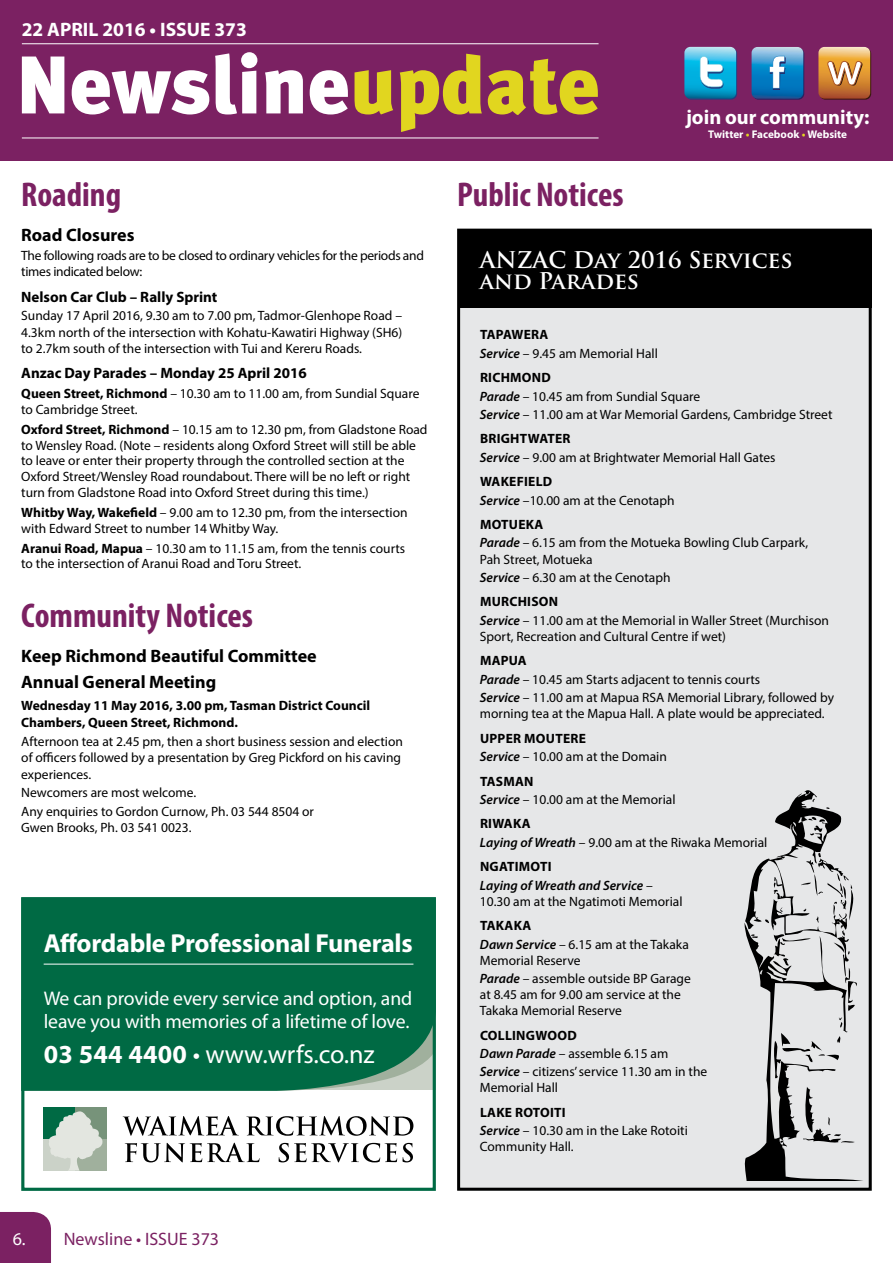
<style>
.page{position:relative;width:893px;height:1263px;background:#fff}
.page>*{position:absolute;margin:0;border:0;box-sizing:border-box;transform-origin:0 0}
.t1{font:900 81.6px "Meta Plus";color:#fff}
.t2{font:700 condensed 34.5px "Myriad Pro";color:#7b2162}
.t3{font:700 26.1px "Myriad Pro";letter-spacing:-.01em;color:#fff}
.t4{font:26.1px "Myriad Pro";letter-spacing:-.005em;color:#fff}
.t5{font:700 22.5px/21px "Trajan Pro";color:#fff}
.t6{font:700 20.4px "Myriad Pro";color:#fff}
.t7{font:19.8px/23.7px "Myriad Pro";letter-spacing:-.005em;color:#fff}
.t8{font:700 19.5px "Myriad Pro";color:#fff}
.t9{font:700 18px/25.2px "Myriad Pro";color:#000}
.t10{font:18px "Myriad Pro";color:#7b2162}
.t11{font:700 15px "Myriad Pro";color:#000}
.t12{font:13.5px/18.3px "Myriad Pro";color:#000}
.t13{font:13.5px/16.5px "Myriad Pro";letter-spacing:-.02em;color:#000}
.t14{font:700 13.5px/16.5px "Myriad Pro";color:#000}
.t15{font:italic 600 13.5px/18.3px "Myriad Pro";color:#000}
.t16{font:700 11.1px "Myriad Pro";color:#fff}
.s1{color:#e1d61f}
.s2{font-weight:700}
.s3{color:#fff}
.s4{font-weight:600;font-style:italic}
.s5{font-weight:700;font-style:normal}
.s6{font-weight:400;font-style:normal}
</style>
<div class="page">
<div style="left:0;top:1212px;width:51px;height:51px;background:#7b2162"></div>
<div style="left:25px;top:901px;width:407px;height:190px;background:#006a44"></div>
<div style="left:44px;top:1107px;width:31px;height:32px;background:#006a44"></div>
<div style="left:75px;top:1107px;width:32px;height:32px;background:#77937a"></div>
<div style="left:44px;top:1139px;width:31px;height:32px;background:#cbd2c8"></div>
<div style="left:75px;top:1139px;width:32px;height:32px;background:#a0b09d"></div>
<svg style="left:49px;top:1111px;width:54px;height:60px"></svg>
<svg style="left:123px;top:1116px;width:290px;height:46px"></svg>
<hr style="left:44px;top:964px;width:369px;height:1px;background:#fff">
<div style="left:21px;top:897px;width:415px;height:294px;border:3px solid #006a44"></div>
<div style="left:0;top:0;width:893px;height:160px;background:#7b2162"></div>
<svg style="left:753px;top:48px;width:51px;height:52px"></svg>
<svg style="left:752px;top:47px;width:51px;height:52px;background:#4194c9"></svg>
<svg style="left:685px;top:48px;width:52px;height:52px"></svg>
<svg style="left:684px;top:47px;width:52px;height:52px;background:#48b7da"></svg>
<svg style="left:819px;top:48px;width:52px;height:52px"></svg>
<svg style="left:818px;top:47px;width:52px;height:52px;background:#d39658"></svg>
<hr style="left:22px;top:138px;width:577px;height:1px;background:#fff">
<hr style="left:22px;top:43px;width:577px;height:1px;background:#fff">
<div style="left:459px;top:230px;width:413px;height:961px;background:#e6e7e8"></div>
<div style="left:459px;top:230px;width:413px;height:78px;background:#000"></div>
<div style="left:457px;top:229px;width:415px;height:962px;border:3px solid #000"></div>
<svg style="left:744px;top:790px;width:127px;height:390px"></svg>
<h3 class="t8" style="left:22px;top:17px;width:227px">22 APRIL 2016 • ISSUE 373</h3>
<h1 class="t1" style="left:15px;top:37px;width:586px">Newsline<span class="s1">update</span></h1>
<h2 class="t2" style="left:21px;top:173px;width:101px">Roading</h2>
<h2 class="t2" style="left:457px;top:173px;width:168px">Public Notices</h2>
<h3 class="t6" style="left:686px;top:103px;width:185px">join our community:</h3>
<p class="t16" style="left:708px;top:127px;width:140px">Twitter <span class="s1">•</span> Facebook <span class="s1">•</span> Website</p>
<h3 class="t9" style="left:21px;top:222px;width:115px">Road Closures</h3>
<p class="t13" style="left:21px;top:247px;width:404px">The following roads are to be closed to ordinary vehicles for the periods and times indicated below:</p>
<p class="t11" style="left:21px;top:287px;width:198px">Nelson Car Club – Rally Sprint</p>
<p class="t12" style="left:21px;top:307px;width:383px;line-height:16.5px;text-align:justify">Sunday 17 April 2016, 9.30 am to 7.00 pm, Tadmor-Glenhope Road – 4.3km north of the intersection with Kohatu-Kawatiri Highway (SH6) to 2.7km south of the intersection with Tui and Kereru Roads.</p>
<p class="t11" style="left:21px;top:363px;width:287px">Anzac Day Parades – Monday 25 April 2016</p>
<p class="t12" style="left:21px;top:385px;width:400px;line-height:15.8px"><span class="s2">Queen Street, Richmond</span> – 10.30 am to 11.00 am, from Sundial Square to Cambridge Street.</p>
<p class="t12" style="left:21px;top:421px;width:408px;line-height:15.8px"><span class="s2">Oxford Street, Richmond</span> – 10.15 am to 12.30 pm, from Gladstone Road to Wensley Road. (Note – residents along Oxford Street will still be able to leave or enter their property through the controlled section at the Oxford Street/Wensley Road roundabout. There will be no left or right turn from Gladstone Road into Oxford Street during this time.)</p>
<p class="t12" style="left:21px;top:504px;width:388px;line-height:15.8px"><span class="s2">Whitby Way, Wakefield</span> – 9.00 am to 12.30 pm, from the intersection with Edward Street to number 14 Whitby Way.</p>
<p class="t12" style="left:21px;top:540px;width:385px;line-height:15.8px"><span class="s2">Aranui Road, Mapua</span> – 10.30 am to 11.15 am, from the tennis courts to the intersection of Aranui Road and Toru Street.</p>
<h2 class="t2" style="left:21px;top:594px;width:233px">Community Notices</h2>
<h3 class="t9" style="left:21px;top:643px;width:297px">Keep Richmond Beautiful Committee<br>Annual General Meeting</h3>
<p class="t14" style="left:21px;top:697px;width:351px">Wednesday 11 May 2016, 3.00 pm, Tasman District Council<br>Chambers, Queen Street, Richmond.</p>
<p class="t12" style="left:21px;top:732px;width:383px;line-height:16.5px">Afternoon tea at 2.45 pm, then a short business session and election of officers followed by a presentation by Greg Pickford on his caving experiences.</p>
<p class="t12" style="left:21px;top:783px;width:294px">Newcomers are most welcome.<br>Any enquiries to Gordon Curnow, Ph. 03 544 8504 or</p>
<p class="t12" style="left:21px;top:818px;width:172px">Gwen Brooks, Ph. 03 541 0023.</p>
<h3 class="t3" style="left:44px;top:926px;width:371px">Affordable Professional Funerals</h3>
<h3 class="t7" style="left:44px;top:986px;width:370px">We can provide every service and option, and leave you with memories of a lifetime of love.</h3>
<h3 class="t4" style="left:44px;top:1038px;width:332px"><span class="s2">03 544 4400</span> • www.wrfs.co.nz</h3>
<h3 class="t10" style="left:13px;top:1227px;width:208px"><span class="s3">6.</span> Newsline • ISSUE 373</h3>
<h3 class="t5" style="left:480px;top:250px;width:314px">ANZAC Day 2016 Services and Parades</h3>
<p class="t12" style="left:480px;top:325px;width:179px"><span class="s2">TAPAWERA<br></span><span class="s4">Service</span> – 9.45 am Memorial Hall</p>
<p class="t12" style="left:480px;top:368px;width:354px"><span class="s2">RICHMOND<br></span><span class="s4">Parade</span> – 10.45 am from Sundial Square<br><span class="s4">Service</span> – 11.00 am at War Memorial Gardens, Cambridge Street</p>
<p class="t12" style="left:480px;top:429px;width:297px"><span class="s2">BRIGHTWATER<br></span><span class="s4">Service</span> – 9.00 am at Brightwater Memorial Hall Gates</p>
<p class="t12" style="left:480px;top:472px;width:196px"><span class="s2">WAKEFIELD<br></span><span class="s4">Service</span> –10.00 am at the Cenotaph</p>
<p class="t12" style="left:480px;top:515px;width:330px"><span class="s2">MOTUEKA<br></span><span class="s4">Parade</span> – 6.15 am from the Motueka Bowling Club Carpark,</p>
<p class="t12" style="left:480px;top:550px;width:192px">Pah Street, Motueka<br><span class="s4">Service</span> – 6.30 am at the Cenotaph</p>
<p class="t12" style="left:480px;top:592px;width:351px"><span class="s2">MURCHISON<br></span><span class="s4">Service</span> – 11.00 am at the Memorial in Waller Street (Murchison</p>
<p class="t12" style="left:480px;top:627px;width:248px">Sport, Recreation and Cultural Centre if wet)</p>
<p class="t12" style="left:480px;top:651px;width:356px"><span class="s2">MAPUA<br></span><span class="s4">Parade</span> – 10.45 am Starts adjacent to tennis courts<br><span class="s4">Service</span> – 11.00 am at Mapua RSA Memorial Library, followed by</p>
<p class="t12" style="left:480px;top:704px;width:346px">morning tea at the Mapua Hall. A plate would be appreciated.</p>
<p class="t12" style="left:480px;top:729px;width:188px"><span class="s2">UPPER MOUTERE<br></span><span class="s4">Service</span> – 10.00 am at the Domain</p>
<p class="t12" style="left:480px;top:772px;width:197px"><span class="s2">TASMAN<br></span><span class="s4">Service</span> – 10.00 am at the Memorial</p>
<p class="t12" style="left:480px;top:814px;width:289px"><span class="s2">RIWAKA<br></span><span class="s4">Laying of Wreath</span> – 9.00 am at the Riwaka Memorial</p>
<p class="t15" style="left:480px;top:857px;width:174px"><span class="s5">NGATIMOTI<br></span>Laying of Wreath and Service <span class="s6">–</span></p>
<p class="t12" style="left:480px;top:892px;width:204px">10.30 am at the Ngatimoti Memorial</p>
<p class="t12" style="left:480px;top:916px;width:211px"><span class="s2">TAKAKA<br></span><span class="s4">Dawn Service</span> – 6.15 am at the Takaka</p>
<p class="t12" style="left:480px;top:951px;width:213px">Memorial Reserve<br><span class="s4">Parade</span> – assemble outside BP Garage</p>
<p class="t12" style="left:480px;top:986px;width:202px;line-height:16px">at 8.45 am for 9.00 am service at the<br>Takaka Memorial Reserve</p>
<p class="t12" style="left:480px;top:1026px;width:229px"><span class="s2">COLLINGWOOD<br></span><span class="s4">Dawn Parade</span> – assemble 6.15 am<br><span class="s4">Service</span> – citizens’ service 11.30 am in the</p>
<p class="t12" style="left:480px;top:1078px;width:80px">Memorial Hall</p>
<p class="t12" style="left:480px;top:1103px;width:209px"><span class="s2">LAKE ROTOITI<br></span><span class="s4">Service</span> – 10.30 am in the Lake Rotoiti</p>
<p class="t12" style="left:480px;top:1137px;width:95px">Community Hall.</p>
</div>
